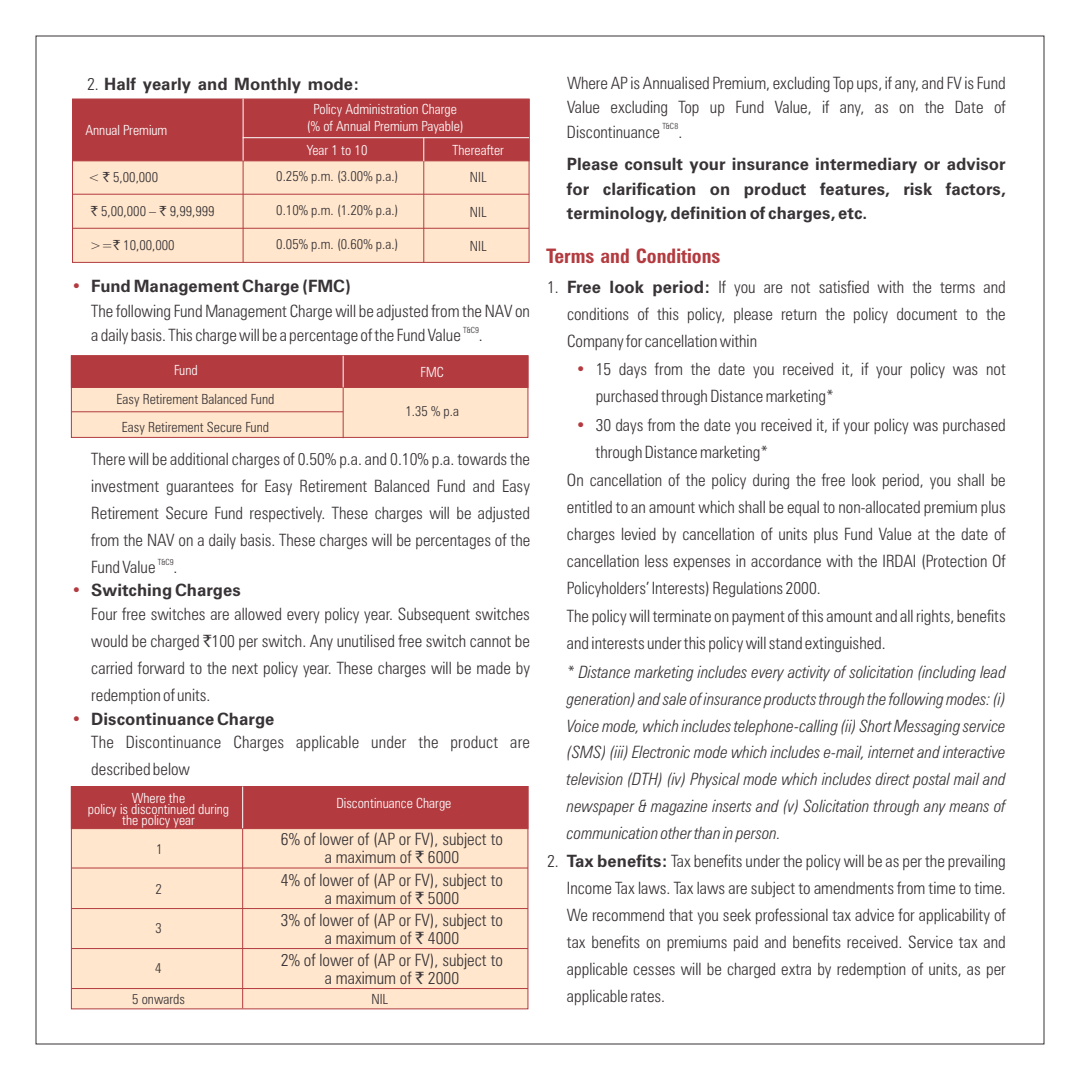
<style>
.page{position:relative;width:1080px;height:1080px;background:#fff}
.page>*{position:absolute;margin:0;border:0;box-sizing:border-box;transform-origin:0 0}
.t1{font:700 condensed 20px "Zurich BT";color:#b33b40}
.t2{font:300 condensed 17px/26.8px "Zurich BT";color:#383336}
.t3{font:italic 300 condensed 17px/26.8px "Zurich BT";color:#383336;text-align:justify}
.t4{font:700 17px/24.2px "Zurich BT";color:#383336;text-align:justify}
.t5{font:300 condensed 14px/27.8px "Zurich BT";color:#383336;text-align:center}
.t6{font:300 condensed 14px/16.8px "Zurich BT";color:#fff;text-align:center}
.t7{font:300 condensed 8.4px "Zurich BT";color:#383336}
.s1{font-weight:300;font-stretch:condensed}
.s2{font-family:"Rupee Foradian";font-weight:400;font-stretch:normal}
.s3{color:#b33b40}
.s4{font-weight:700;font-stretch:normal}
</style>
<div class="page">
<div style="left:72px;top:161px;width:458px;height:102px;background:#ffe6cc"></div>
<hr style="left:243px;top:150px;width:1px;height:113px;background:#b33b40">
<hr style="left:73px;top:194px;width:456px;height:1px;background:#b33b40">
<hr style="left:423px;top:151px;width:1px;height:112px;background:#b33b40">
<div style="left:72px;top:99px;width:458px;height:62px;background:#b33b40"></div>
<hr style="left:243px;top:137px;width:286px;height:1px;background:#fff">
<hr style="left:73px;top:228px;width:456px;height:1px;background:#b33b40">
<svg style="left:71px;top:355px;width:457px;height:83px;background:#df9e91"></svg>
<hr style="left:343px;top:387px;width:1px;height:51px;background:#b33b40">
<hr style="left:343px;top:356px;width:1px;height:31px;background:#fff">
<hr style="left:71px;top:411px;width:272px;height:1px;background:#b33b40">
<div style="left:71px;top:829px;width:457px;height:180px;background:#ffe6cc"></div>
<div style="left:71px;top:786px;width:457px;height:43px;background:#b33b40"></div>
<hr style="left:242px;top:818px;width:1px;height:190px;background:#b33b40">
<hr style="left:242px;top:787px;width:1px;height:41px;background:#fff">
<hr style="left:71px;top:868px;width:457px;height:1px;background:#b33b40">
<hr style="left:71px;top:908px;width:457px;height:1px;background:#b33b40">
<hr style="left:71px;top:948px;width:457px;height:1px;background:#b33b40">
<hr style="left:71px;top:988px;width:457px;height:1px;background:#b33b40">
<p class="t4" style="left:87px;top:73px;width:274px"><span class="s1">2.</span> Half yearly and Monthly mode:</p>
<p class="t6" style="left:85px;top:123px;width:84px">Annual Premium</p>
<p class="t5" style="left:88px;top:164px;width:72px">&lt; <span class="s2">`</span> 5,00,000</p>
<p class="t5" style="left:91px;top:198px;width:125px"><span class="s2">`</span> 5,00,000 – <span class="s2">`</span> 9,99,999</p>
<p class="t5" style="left:90px;top:232px;width:86px">&gt;=<span class="s2">`</span> 10,00,000</p>
<p class="t6" style="left:307px;top:102px;width:158px">Policy Administration Charge (% of Annual Premium Payable)</p>
<p class="t6" style="left:307px;top:143px;width:62px">Year 1 to 10</p>
<p class="t6" style="left:453px;top:143px;width:53px">Thereafter</p>
<p class="t5" style="left:470px;top:165px;width:18px">NIL</p>
<p class="t5" style="left:470px;top:199px;width:18px">NIL</p>
<p class="t5" style="left:470px;top:233px;width:18px">NIL</p>
<p class="t5" style="left:276px;top:164px;width:124px">0.25% p.m. (3.00% p.a.)</p>
<p class="t5" style="left:276px;top:198px;width:124px">0.10% p.m. (1.20% p.a.)</p>
<p class="t5" style="left:276px;top:232px;width:124px">0.05% p.m. (0.60% p.a.)</p>
<p class="t2" style="left:91px;top:275px;width:440px;line-height:25px;text-indent:-20px"><span class="s3">•</span> <span class="s4">Fund Management Charge (FMC)<br></span>The following Fund Management Charge will be adjusted from the NAV on</p>
<p class="t7" style="left:463px;top:326px;width:17px">T&amp;C9</p>
<p class="t2" style="left:91px;top:323px;width:393px">a daily basis. This charge will be a percentage of the Fund Value .</p>
<p class="t6" style="left:174px;top:363px;width:25px">Fund</p>
<p class="t6" style="left:421px;top:365px;width:25px">FMC</p>
<p class="t5" style="left:116px;top:386px;width:159px">Easy Retirement Balanced Fund<br>Easy Retirement Secure Fund</p>
<p class="t5" style="left:405px;top:398px;width:55px">1.35 % p.a</p>
<p class="t2" style="left:91px;top:447px;width:440px;text-align:justify">There will be additional charges of 0.50% p.a. and 0.10% p.a. towards the investment guarantees for Easy Retirement Balanced Fund and Easy Retirement Secure Fund respectively. These charges will be adjusted from the NAV on a daily basis. These charges will be percentages of the</p>
<p class="t7" style="left:158px;top:558px;width:17px">T&amp;C9</p>
<p class="t2" style="left:91px;top:555px;width:88px">Fund Value .</p>
<p class="t2" style="left:91px;top:580px;width:440px;line-height:23.4px;text-indent:-20px"><span class="s3">•</span> <span class="s4">Switching Charges<br></span>Four free switches are allowed every policy year. Subsequent switches</p>
<p class="t2" style="left:91px;top:629px;width:440px;text-align:justify">would be charged <span class="s2">`</span>100 per switch. Any unutilised free switch cannot be carried forward to the next policy year. These charges will be made by redemption of units.</p>
<p class="t2" style="left:91px;top:709px;width:440px;line-height:23.4px;text-indent:-20px"><span class="s3">•</span> <span class="s4">Discontinuance Charge<br></span>The Discontinuance Charges applicable under the product are</p>
<p class="t2" style="left:91px;top:757px;width:100px">described below</p>
<p class="t6" style="left:132px;top:791px;width:55px">Where the</p>
<p class="t6" style="left:336px;top:796px;width:117px">Discontinuance Charge</p>
<p class="t6" style="left:88px;top:805px;width:143px;line-height:11.4px">policy is discontinued during the policy year</p>
<p class="t5" style="left:156px;top:836px;width:8px">1</p>
<p class="t5" style="left:155px;top:876px;width:8px">2</p>
<p class="t5" style="left:155px;top:916px;width:8px">3</p>
<p class="t5" style="left:155px;top:956px;width:8px">4</p>
<p class="t2" style="left:281px;top:832px;width:224px;line-height:17.8px;text-align:center">6% of lower of (AP or FV), subject to a maximum of <span class="s2">`</span> 6000</p>
<p class="t2" style="left:281px;top:872px;width:224px;line-height:17.8px;text-align:center">4% of lower of (AP or FV), subject to a maximum of <span class="s2">`</span> 5000</p>
<p class="t2" style="left:281px;top:912px;width:224px;line-height:17.8px;text-align:center">3% of lower of (AP or FV), subject to a maximum of <span class="s2">`</span> 4000</p>
<p class="t2" style="left:281px;top:952px;width:224px;line-height:17.8px;text-align:center">2% of lower of (AP or FV), subject to a maximum of <span class="s2">`</span> 2000</p>
<p class="t5" style="left:132px;top:986px;width:54px">5 onwards</p>
<p class="t5" style="left:371px;top:986px;width:18px">NIL</p>
<p class="t2" style="left:567px;top:73px;width:440px;line-height:24.2px">Where AP is Annualised Premium, excluding Top ups, if any, and FV is Fund<br>Value excluding Top up Fund Value, if any, as on the Date of</p>
<p class="t7" style="left:662px;top:123px;width:18px">T&amp;C 8</p>
<p class="t2" style="left:567px;top:120px;width:117px">Discontinuance .</p>
<p class="t4" style="left:567px;top:154px;width:440px">Please consult your insurance intermediary or advisor for clarification on product features, risk factors, terminology, definition of charges, etc.</p>
<p class="t1" style="left:546px;top:248px;width:176px">Terms and Conditions</p>
<p class="t2" style="left:567px;top:275px;width:440px;text-align:justify;text-indent:-20px">1. <span class="s4">Free look period:</span> If you are not satisfied with the terms and conditions of this policy, please return the policy document to the Company for cancellation within</p>
<p class="t2" style="left:596px;top:358px;width:412px;text-indent:-20px"><span class="s3">•</span> 15 days from the date you received it, if your policy was not purchased through Distance marketing*</p>
<p class="t2" style="left:596px;top:413px;width:412px;text-indent:-20px"><span class="s3">•</span> 30 days from the date you received it, if your policy was purchased through Distance marketing*</p>
<p class="t2" style="left:567px;top:468px;width:440px;text-align:justify">On cancellation of the policy during the free look period, you shall be entitled to an amount which shall be equal to non-allocated premium plus charges levied by cancellation of units plus Fund Value at the date of cancellation less expenses in accordance with the IRDAI (Protection Of Policyholders’ Interests) Regulations 2000.</p>
<p class="t2" style="left:567px;top:605px;width:440px">The policy will terminate on payment of this amount and all rights, benefits and interests under this policy will stand extinguished.</p>
<p class="t3" style="left:567px;top:660px;width:441px">* Distance marketing includes every activity of solicitation (including lead generation) and sale of insurance products through the following modes: (i)<br>Voice mode, which includes telephone-calling (ii) Short Messaging service (SMS) (iii) Electronic mode which includes e-mail, internet and interactive television (DTH) (iv) Physical mode which includes direct postal mail and newspaper &amp; magazine inserts and (v) Solicitation through any means of communication other than in person.</p>
<p class="t2" style="left:567px;top:850px;width:440px;text-align:justify;text-indent:-20px">2. <span class="s4">Tax benefits:</span> Tax benefits under the policy will be as per the prevailing Income Tax laws. Tax laws are subject to amendments from time to time.<br>We recommend that you seek professional tax advice for applicability of tax benefits on premiums paid and benefits received. Service tax and applicable cesses will be charged extra by redemption of units, as per applicable rates.</p>
</div>
